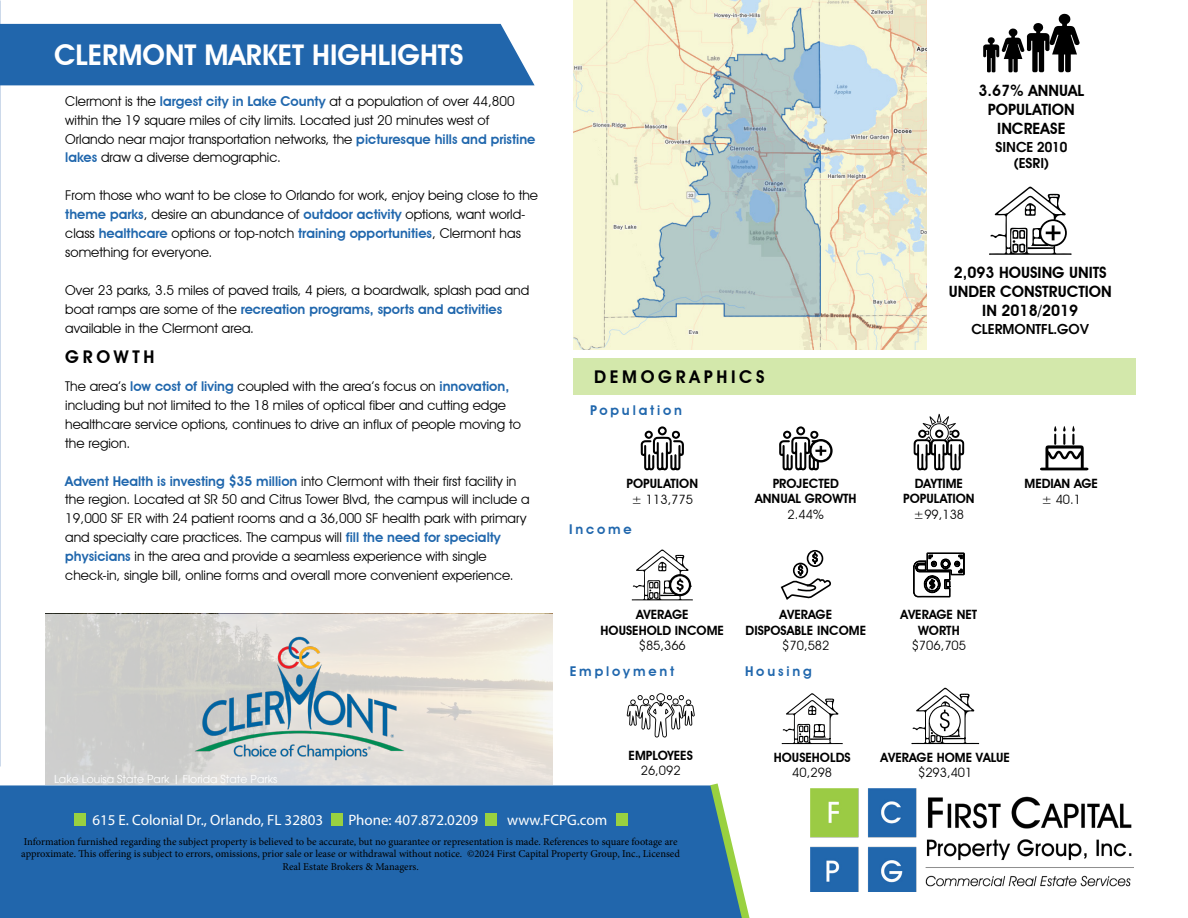
<style>
.page{position:relative;width:1188px;height:918px;background:#fff}
.page>*{position:absolute;margin:0;border:0;box-sizing:border-box;transform-origin:0 0}
.t1{font:600 28.5px "Avant Garde IT Cby BT";color:#fff}
.t2{font:600 17.55px "Avant Garde IT Cby BT";letter-spacing:.21em;color:#000}
.t3{font:600 15.6px/18.9px "Avant Garde IT Cby BT";color:#000;text-align:center}
.t4{font:15px "Myriad Pro";color:#fff}
.t5{font:13.5px/18.9px "Avant Garde IT Cby BT";color:#000}
.t6{font:600 13.5px "Avant Garde IT Cby BT";letter-spacing:.21em;color:#2067ad}
.t7{font:600 13.35px/16px "Avant Garde";color:#000;text-align:center}
.t8{font:600 12.9px/15.5px "Avant Garde IT Cby BT";color:#000;text-align:center}
.t9{font:12.9px "Avant Garde IT Cby BT";color:#000}
.t10{font:11.25px "Avant Garde IT Cby BT";color:#000101}
.t11{font:10.95px "Avant Garde IT Cby BT";color:#000101}
.t12{font:10.8px "Avant Garde";color:#fff}
.t13{font:10.5px/12.6px "Minion Pro";letter-spacing:-.005em;color:#000;text-align:center}
.s1{font-weight:600;color:#2067ad}
</style>
<div class="page">
<svg style="left:45px;top:614px;width:507px;height:170px;background:#dcdad4"></svg>
<img style="left:187px;top:630px;width:223px;height:136px">
<div style="left:0;top:785px;width:705px;height:133px;background:#2166ac"></div>
<img style="left:573px;top:0;width:353px;height:350px">
<div style="left:573px;top:358px;width:562px;height:37px;background:#d3e8ab"></div>
<svg style="left:641px;top:426px;width:43px;height:45px"></svg>
<svg style="left:779px;top:426px;width:54px;height:45px"></svg>
<svg style="left:1040px;top:425px;width:48px;height:45px"></svg>
<svg style="left:914px;top:414px;width:50px;height:57px"></svg>
<svg style="left:632px;top:549px;width:61px;height:52px"></svg>
<svg style="left:780px;top:577px;width:51px;height:23px"></svg>
<div style="left:793px;top:563px;width:15px;height:15px;border:2px solid #000;border-radius:50%"></div>
<div style="left:807px;top:550px;width:16px;height:17px;border:2px solid #000;border-radius:50%"></div>
<svg style="left:913px;top:552px;width:52px;height:46px"></svg>
<svg style="left:627px;top:693px;width:68px;height:45px"></svg>
<svg style="left:782px;top:693px;width:61px;height:51px"></svg>
<svg style="left:911px;top:687px;width:68px;height:57px"></svg>
<svg style="left:983px;top:13px;width:97px;height:59px"></svg>
<svg style="left:989px;top:186px;width:83px;height:69px"></svg>
<div style="left:0;top:24px;width:535px;height:61px;background:#2166ac"></div>
<svg style="left:705px;top:783px;width:45px;height:135px"></svg>
<img style="left:810px;top:789px;width:324px;height:103px">
<div style="left:485px;top:814px;width:12px;height:12px;background:#99d140"></div>
<div style="left:616px;top:814px;width:12px;height:12px;background:#99d140"></div>
<div style="left:331px;top:814px;width:12px;height:12px;background:#99d140"></div>
<div style="left:74px;top:814px;width:12px;height:12px;background:#99d140"></div>
<h1 class="t1" style="left:54px;top:38px;width:411px">CLERMONT MARKET HIGHLIGHTS</h1>
<p class="t5" style="left:65px;top:91px;width:472px">Clermont is the <span class="s1">largest city in Lake County</span> at a population of over 44,800 within the 19 square miles of city limits. Located just 20 minutes west of Orlando near major transportation networks, the <span class="s1">picturesque hills and pristine lakes</span> draw a diverse demographic.</p>
<p class="t5" style="left:65px;top:186px;width:474px">From those who want to be close to Orlando for work, enjoy being close to the <span class="s1">theme parks</span>, desire an abundance of <span class="s1">outdoor activity</span> options, want world&shy;class <span class="s1">healthcare</span> options or top-notch <span class="s1">training opportunities</span>, Clermont has something for everyone.</p>
<p class="t5" style="left:65px;top:280px;width:466px">Over 23 parks, 3.5 miles of paved trails, 4 piers, a boardwalk, splash pad and boat ramps are some of the <span class="s1">recreation programs, sports and activities </span>available in the Clermont area.</p>
<p class="t2" style="left:65px;top:347px;width:91px">GROWTH</p>
<p class="t5" style="left:65px;top:377px;width:457px">The area’s <span class="s1">low cost of living</span> coupled with the area’s focus on <span class="s1">innovation, </span>including but not limited to the 18 miles of optical fiber and cutting edge healthcare service options, continues to drive an influx of people moving to the region.</p>
<p class="t5" style="left:65px;top:471px;width:466px"><span class="s1">Advent Health is investing $35 million</span> into Clermont with their first facility in the region. Located at SR 50 and Citrus Tower Blvd, the campus will include a 19,000 SF ER with 24 patient rooms and a 36,000 SF health park with primary and specialty care practices. The campus will <span class="s1">fill the need for specialty physicians</span> in the area and provide a seamless experience with single check-in, single bill, online forms and overall more convenient experience.</p>
<p class="t2" style="left:594px;top:366px;width:172px">DEMOGRAPHICS</p>
<p class="t6" style="left:590px;top:402px;width:94px">Population</p>
<p class="t8" style="left:627px;top:476px;width:73px">POPULATION</p>
<p class="t9" style="left:632px;top:491px;width:63px">± 113,775</p>
<p class="t8" style="left:755px;top:476px;width:103px">PROJECTED<br>ANNUAL GROWTH</p>
<p class="t9" style="left:788px;top:506px;width:38px">2.44%</p>
<p class="t6" style="left:569px;top:521px;width:64px">Income</p>
<p class="t11" style="left:798px;top:563px;width:8px">$</p>
<p class="t10" style="left:812px;top:551px;width:8px">$</p>
<p class="t8" style="left:601px;top:607px;width:125px">AVERAGE<br>HOUSEHOLD INCOME</p>
<p class="t9" style="left:639px;top:638px;width:49px">$85,366</p>
<p class="t8" style="left:746px;top:607px;width:122px">AVERAGE<br>DISPOSABLE INCOME</p>
<p class="t9" style="left:782px;top:638px;width:49px">$70,582</p>
<p class="t6" style="left:570px;top:663px;width:106px">Employment</p>
<p class="t6" style="left:745px;top:663px;width:68px">Housing</p>
<p class="t3" style="left:979px;top:81px;width:107px">3.67% ANNUAL<br>POPULATION<br>INCREASE</p>
<p class="t7" style="left:996px;top:139px;width:73px">SINCE 2010 (ESRI)</p>
<p class="t3" style="left:949px;top:263px;width:165px">2,093 HOUSING UNITS<br>UNDER CONSTRUCTION<br>IN 2018/2019</p>
<p class="t7" style="left:972px;top:321px;width:119px">CLERMONTFL.GOV</p>
<p class="t8" style="left:903px;top:476px;width:73px">DAYTIME<br>POPULATION</p>
<p class="t9" style="left:914px;top:506px;width:52px">±99,138</p>
<p class="t8" style="left:901px;top:607px;width:78px">AVERAGE NET<br>WORTH</p>
<p class="t9" style="left:912px;top:638px;width:56px">$706,705</p>
<p class="t8" style="left:1024px;top:476px;width:75px">MEDIAN AGE</p>
<p class="t9" style="left:1041px;top:491px;width:41px">± 40.1</p>
<p class="t12" style="left:54px;top:773px;width:225px">Lake Louisa State Park | Florida State Parks</p>
<p class="t4" style="left:92px;top:811px;width:232px">615 E. Colonial Dr., Orlando, FL 32803</p>
<p class="t4" style="left:348px;top:811px;width:131px">Phone: 407.872.0209</p>
<p class="t4" style="left:507px;top:811px;width:102px">www.FCPG.com</p>
<p class="t8" style="left:629px;top:748px;width:66px">EMPLOYEES</p>
<p class="t9" style="left:641px;top:763px;width:41px">26,092</p>
<p class="t13" style="left:21px;top:835px;width:660px">Information furnished regarding the subject property is believed to be accurate, but no guarantee or representation is made. References to square footage are approximate. This offering is subject to errors, omissions, prior sale or lease or withdrawal without notice. ©2024 First Capital Property Group, Inc., Licensed<br>Real Estate Brokers &amp; Managers.</p>
<p class="t8" style="left:774px;top:749px;width:78px">HOUSEHOLDS</p>
<p class="t9" style="left:792px;top:765px;width:41px">40,298</p>
<p class="t8" style="left:881px;top:749px;width:131px">AVERAGE HOME VALUE</p>
<p class="t9" style="left:918px;top:765px;width:56px">$293,401</p>
</div>
